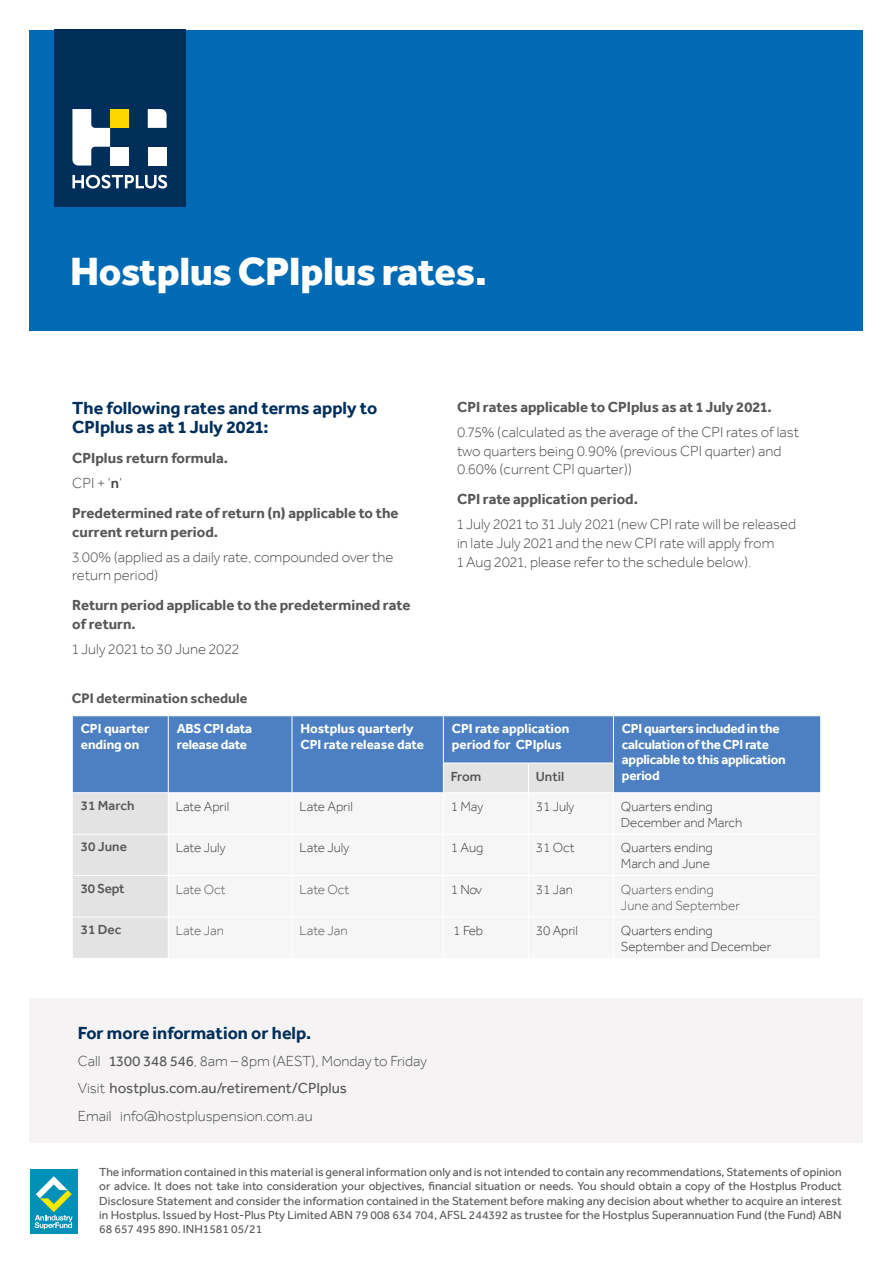
<style>
.page{position:relative;width:893px;height:1263px;background:#fff}
.page>*{position:absolute;margin:0;border:0;box-sizing:border-box;transform-origin:0 0}
.t1{font:800 40.5px "Effra";letter-spacing:-.01em;color:#fff}
.t2{font:700 18px/18.6px "Effra";color:#002e5a}
.t3{font:300 15px/18.6px "Effra";color:#4a4a49}
.t4{font:700 15px/18.6px "Effra";color:#575756}
.t5{font:700 14.25px "Effra";color:#575756}
.t6{font:300 13.5px/15.8px "Effra";color:#3c3c3b}
.t7{font:700 13.5px/15.8px "Effra";letter-spacing:-.02em;color:#fff}
.t8{font:700 13.5px/15.8px "Effra";color:#fff}
.t9{font:300 13.5px/15.8px "Effra";color:#575756}
.t10{font:500 13.5px "Effra";color:#575756}
.t11{font:12px/14.2px "Effra";color:#575756;text-align:justify}
.s1{font-weight:300;color:#4a4a49}
.s2{font-weight:500;color:#4a4a49}
.s3{font-weight:400;color:#575756}
</style>
<div class="page">
<div style="left:30px;top:30px;width:833px;height:300px;background:#006bb4"></div>
<div style="left:54px;top:30px;width:131px;height:177px;background:#002e5a"></div>
<svg style="left:148px;top:109px;width:19px;height:19px"></svg>
<div style="left:148px;top:147px;width:19px;height:19px;background:#fff"></div>
<div style="left:110px;top:109px;width:19px;height:19px;background:#ffd600"></div>
<svg style="left:72px;top:109px;width:38px;height:57px"></svg>
<div style="left:110px;top:147px;width:19px;height:19px;background:#fff"></div>
<svg style="left:72px;top:175px;width:95px;height:14px"></svg>
<div style="left:73px;top:716px;width:747px;height:76px;background:#4d80c2"></div>
<hr style="left:613px;top:716px;width:1px;height:47px;background:#fff">
<svg style="left:820px;top:763px;width:1px;height:29px"></svg>
<div style="left:443px;top:763px;width:171px;height:29px;background:#e3e3e3"></div>
<hr style="left:168px;top:716px;width:1px;height:47px;background:#fff">
<hr style="left:292px;top:716px;width:1px;height:47px;background:#fff">
<svg style="left:292px;top:763px;width:1px;height:29px"></svg>
<hr style="left:443px;top:716px;width:1px;height:47px;background:#fff">
<svg style="left:72px;top:763px;width:97px;height:195px;background:#ced5df"></svg>
<div style="left:30px;top:998px;width:833px;height:145px;background:#f5f3f3"></div>
<div style="left:30px;top:1170px;width:48px;height:64px;background:#0091b9"></div>
<svg style="left:35px;top:1176px;width:38px;height:53px"></svg>
<h1 class="t1" style="left:70px;top:246px;width:418px">Hostplus CPIplus rates.</h1>
<h2 class="t2" style="left:72px;top:399px;width:306px">The following rates and terms apply to<br>CPIplus as at 1 July 2021:</h2>
<p class="t4" style="left:72px;top:445px;width:157px;line-height:25px">CPIplus return formula.<br><span class="s1">CPI + ‘</span><span class="s2">n</span><span class="s1">’</span></p>
<p class="t4" style="left:72px;top:504px;width:328px">Predetermined rate of return (n) applicable to the current return period.</p>
<p class="t3" style="left:72px;top:547px;width:323px">3.00% (applied as a daily rate, compounded over the return period)</p>
<p class="t4" style="left:72px;top:596px;width:340px">Return period applicable to the predetermined rate of return.</p>
<p class="t3" style="left:72px;top:640px;width:169px">1 July 2021 to 30 June 2022</p>
<p class="t5" style="left:72px;top:689px;width:177px">CPI determination schedule</p>
<p class="t4" style="left:457px;top:397px;width:316px">CPI rates applicable to CPIplus as at 1 July 2021.</p>
<p class="t3" style="left:457px;top:423px;width:343px">0.75% (calculated as the average of the CPI rates of last two quarters being 0.90% (previous CPI quarter) and<br>0.60% (current CPI quarter))</p>
<p class="t4" style="left:457px;top:490px;width:182px">CPI rate application period.</p>
<p class="t3" style="left:457px;top:515px;width:341px">1 July 2021 to 31 July 2021 (new CPI rate will be released in late July 2021 and the new CPI rate will apply from<br>1 Aug 2021, please refer to the schedule below).</p>
<p class="t8" style="left:81px;top:720px;width:70px">CPI quarter ending on</p>
<p class="t7" style="left:177px;top:720px;width:77px">ABS CPI data release date</p>
<p class="t8" style="left:300px;top:720px;width:125px">Hostplus quarterly<br>CPI rate release date</p>
<p class="t8" style="left:452px;top:720px;width:119px">CPI rate application period for CPIplus</p>
<p class="t7" style="left:622px;top:720px;width:165px">CPI quarters included in the calculation of the CPI rate applicable to this application</p>
<p class="t10" style="left:451px;top:769px;width:32px">From</p>
<p class="t10" style="left:536px;top:769px;width:30px">Until</p>
<p class="t7" style="left:622px;top:767px;width:39px">period</p>
<p class="t10" style="left:81px;top:797px;width:55px">31 March</p>
<p class="t6" style="left:176px;top:798px;width:55px">Late April</p>
<p class="t6" style="left:299px;top:798px;width:55px">Late April</p>
<p class="t6" style="left:451px;top:798px;width:34px">1 May</p>
<p class="t6" style="left:536px;top:798px;width:40px">31 July</p>
<p class="t6" style="left:621px;top:798px;width:123px">Quarters ending<br>December and March</p>
<p class="t10" style="left:81px;top:839px;width:48px">30 June</p>
<p class="t6" style="left:176px;top:840px;width:51px">Late July</p>
<p class="t6" style="left:299px;top:840px;width:51px">Late July</p>
<p class="t6" style="left:451px;top:840px;width:34px">1 Aug</p>
<p class="t6" style="left:536px;top:840px;width:40px">31 Oct</p>
<p class="t6" style="left:621px;top:840px;width:93px">Quarters ending<br>March and June</p>
<p class="t10" style="left:81px;top:880px;width:45px">30 Sept</p>
<p class="t9" style="left:176px;top:881px;width:51px">Late Oct</p>
<p class="t9" style="left:299px;top:881px;width:51px">Late Oct</p>
<p class="t6" style="left:451px;top:881px;width:33px">1 Nov</p>
<p class="t6" style="left:536px;top:881px;width:39px">31 Jan</p>
<p class="t9" style="left:621px;top:881px;width:121px">Quarters ending<br>June and September</p>
<p class="t10" style="left:81px;top:922px;width:42px">31 Dec</p>
<p class="t9" style="left:176px;top:923px;width:50px">Late Jan</p>
<p class="t9" style="left:299px;top:923px;width:50px">Late Jan</p>
<p class="t6" style="left:453px;top:923px;width:31px">1 Feb</p>
<p class="t6" style="left:536px;top:923px;width:44px">30 April</p>
<p class="t6" style="left:621px;top:923px;width:152px">Quarters ending<br>September and December</p>
<h2 class="t2" style="left:78px;top:1023px;width:235px">For more information or help.</h2>
<p class="t3" style="left:78px;top:1048px;width:351px;line-height:27.2px">Call <span class="s3">1300 348 546</span>, 8am – 8pm (AEST), Monday to Friday<br>Visit <span class="s3">hostplus.com.au/retirement/CPIplus<br></span>Email info@hostpluspension.com.au</p>
<p class="t11" style="left:99px;top:1165px;width:744px">The information contained in this material is general information only and is not intended to contain any recommendations, Statements of opinion or advice. It does not take into consideration your objectives, financial situation or needs. You should obtain a copy of the Hostplus Product Disclosure Statement and consider the information contained in the Statement before making any decision about whether to acquire an interest in Hostplus. Issued by Host-Plus Pty Limited ABN 79 008 634 704, AFSL 244392 as trustee for the Hostplus Superannuation Fund (the Fund) ABN 68 657 495 890. INH1581 05/21</p>
</div>
